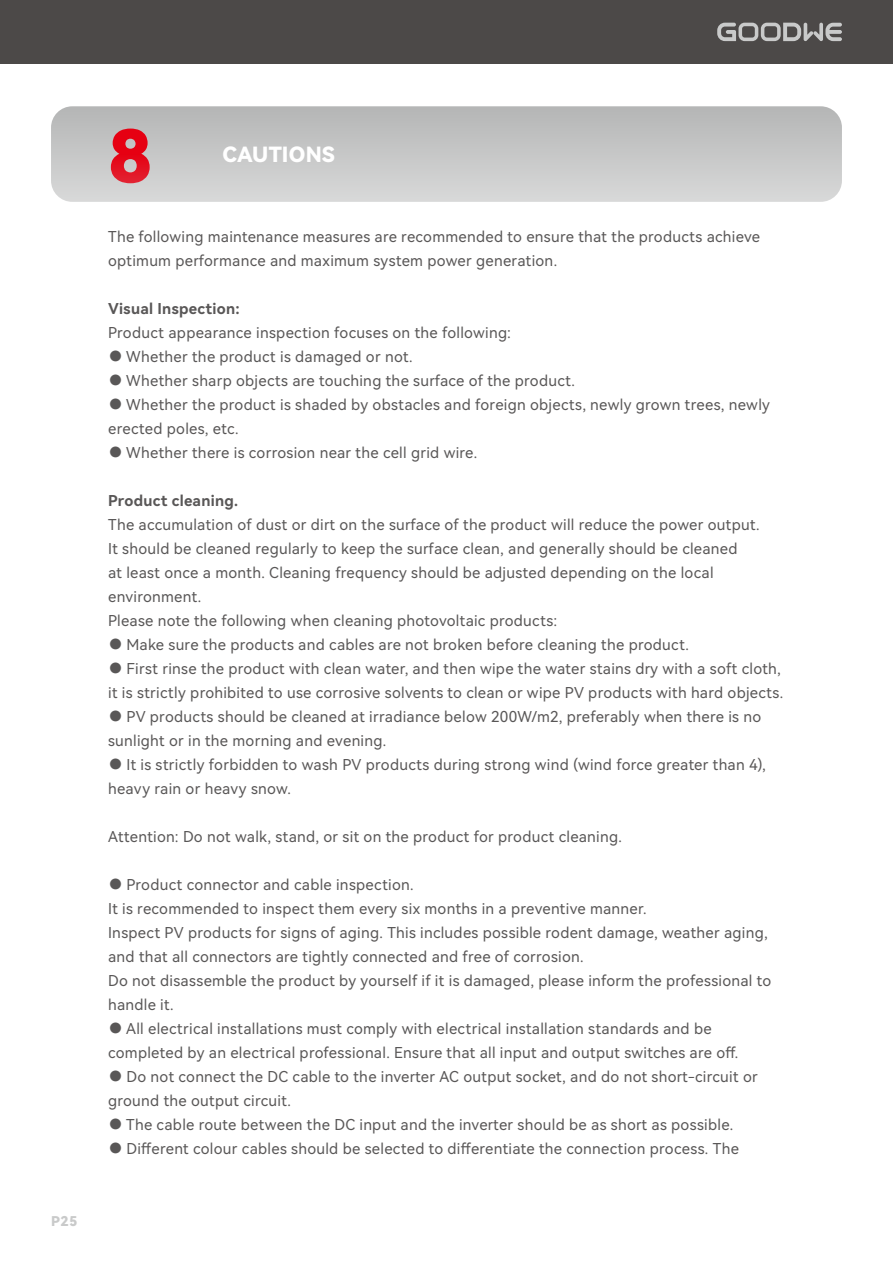
<style>
.page{position:relative;width:893px;height:1263px;background:#fff}
.page>*{position:absolute;margin:0;border:0;box-sizing:border-box;transform-origin:0 0}
.t1{font:72px "Harmony OS Sans SC Black";color:#e60012}
.标题_大{font:21px "Harmony OS Sans SC Black";letter-spacing:.01em;color:#fff}
.正文{font:15px/24px "Harmony OS Sans SC";letter-spacing:.02em;color:#595757}
.正文-2{font:15px "Harmony OS Sans SC Bold";letter-spacing:.02em;color:#595757}
.t2{font:13.5px "Harmony OS Sans SC Black";color:#c9caca}
</style>
<div class="page">
<div style="left:0;top:0;width:893px;height:64px;background:#4c4948"></div>
<svg style="left:717px;top:23px;width:125px;height:18px"></svg>
<div style="left:51px;top:106px;width:791px;height:96px;background:linear-gradient(to bottom,#b4b5b5,#d8d8d8);border-radius:21px"></div>
<p class="t2" style="left:51px;top:1212px;width:28px">P25</p>
<h1 class="t1" style="left:108px;top:106px;width:46px">8</h1>
<p class="标题_大" style="left:222px;top:140px;width:114px">CAUTIONS</p>
<p class="正文" style="left:108px;top:224px;width:654px">The following maintenance measures are recommended to ensure that the products achieve optimum performance and maximum system power generation.</p>
<p class="正文-2" style="left:108px;top:298px;width:133px">Visual Inspection:</p>
<p class="正文" style="left:108px;top:320px;width:404px">Product appearance inspection focuses on the following:</p>
<p class="正文" style="left:108px;top:344px;width:306px">● Whether the product is damaged or not.</p>
<p class="正文" style="left:108px;top:368px;width:468px">● Whether sharp objects are touching the surface of the product.</p>
<p class="正文" style="left:108px;top:392px;width:663px">● Whether the product is shaded by obstacles and foreign objects, newly grown trees, newly erected poles, etc.</p>
<p class="正文" style="left:108px;top:440px;width:370px">● Whether there is corrosion near the cell grid wire.</p>
<p class="正文-2" style="left:108px;top:490px;width:132px">Product cleaning.</p>
<p class="正文" style="left:108px;top:512px;width:653px">The accumulation of dust or dirt on the surface of the product will reduce the power output.</p>
<p class="正文" style="left:108px;top:536px;width:631px">It should be cleaned regularly to keep the surface clean, and generally should be cleaned at least once a month. Cleaning frequency should be adjusted depending on the local environment.</p>
<p class="正文" style="left:108px;top:608px;width:451px">Please note the following when cleaning photovoltaic products:</p>
<p class="正文" style="left:108px;top:632px;width:582px">● Make sure the products and cables are not broken before cleaning the product.</p>
<p class="正文" style="left:108px;top:656px;width:677px">● First rinse the product with clean water, and then wipe the water stains dry with a soft cloth, it is strictly prohibited to use corrosive solvents to clean or wipe PV products with hard objects.</p>
<p class="正文" style="left:108px;top:704px;width:655px">● PV products should be cleaned at irradiance below 200W/m2, preferably when there is no sunlight or in the morning and evening.</p>
<p class="正文" style="left:108px;top:752px;width:659px">● It is strictly forbidden to wash PV products during strong wind (wind force greater than 4), heavy rain or heavy snow.</p>
<p class="正文" style="left:108px;top:824px;width:515px">Attention: Do not walk, stand, or sit on the product for product cleaning.</p>
<p class="正文" style="left:108px;top:872px;width:307px">● Product connector and cable inspection.</p>
<p class="正文" style="left:108px;top:896px;width:540px">It is recommended to inspect them every six months in a preventive manner.</p>
<p class="正文" style="left:108px;top:920px;width:661px">Inspect PV products for signs of aging. This includes possible rodent damage, weather aging, and that all connectors are tightly connected and free of corrosion.</p>
<p class="正文" style="left:108px;top:968px;width:665px">Do not disassemble the product by yourself if it is damaged, please inform the professional to handle it.</p>
<p class="正文" style="left:108px;top:1016px;width:632px">● All electrical installations must comply with electrical installation standards and be completed by an electrical professional. Ensure that all input and output switches are off.</p>
<p class="正文" style="left:108px;top:1064px;width:651px">● Do not connect the DC cable to the inverter AC output socket, and do not short-circuit or ground the output circuit.</p>
<p class="正文" style="left:108px;top:1112px;width:627px">● The cable route between the DC input and the inverter should be as short as possible.</p>
<p class="正文" style="left:108px;top:1136px;width:632px">● Different colour cables should be selected to differentiate the connection process. The</p>
</div>
